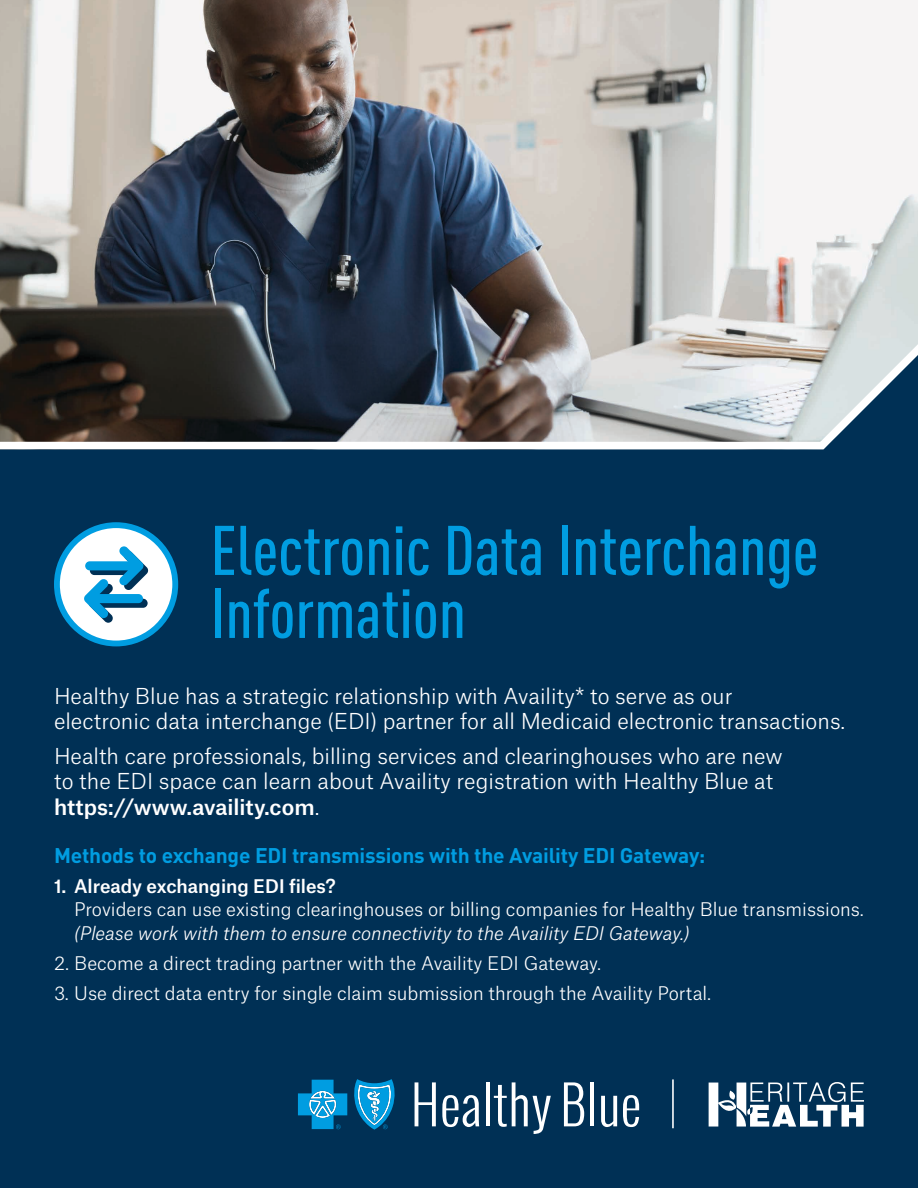
<style>
.page{position:relative;width:918px;height:1188px;background:#fff}
.page>*{position:absolute;margin:0;border:0;box-sizing:border-box;transform-origin:0 0}
.t1{font:500 condensed 69px/63px "DINOT";color:#009de1}
.t2{font:300 21px/25.5px "Atlas Grotesk";color:#fff}
.t3{font:700 21px "DINOT";letter-spacing:-.01em;color:#009de1}
.t4{font:300 18px "Atlas Grotesk";color:#fff}
.t5{font:italic 300 18px "Atlas Grotesk";color:#fff}
.t6{font:500 18px "Atlas Grotesk";color:#fff}
.s1{font-weight:500}
</style>
<div class="page">
<div style="left:0;top:333px;width:918px;height:855px;background:#003055"></div>
<div style="left:57px;top:525px;width:118px;height:119px;background:#fff;border-radius:50%"></div>
<div style="left:54px;top:522px;width:124px;height:124px;border:6px solid #009de1;border-radius:50%"></div>
<svg style="left:84px;top:546px;width:64px;height:77px"></svg>
<hr style="left:672px;top:1079px;width:2px;height:49px;background:#fff">
<svg style="left:298px;top:1080px;width:49px;height:49px"></svg>
<svg style="left:354px;top:1079px;width:41px;height:51px"></svg>
<svg style="left:415px;top:1082px;width:21px;height:44px"></svg>
<svg style="left:442px;top:1095px;width:37px;height:32px"></svg>
<hr style="left:486px;top:1082px;width:4px;height:44px;background:#fff">
<svg style="left:494px;top:1082px;width:57px;height:52px"></svg>
<svg style="left:564px;top:1082px;width:20px;height:44px"></svg>
<hr style="left:590px;top:1082px;width:4px;height:44px;background:#fff">
<svg style="left:601px;top:1096px;width:16px;height:31px"></svg>
<svg style="left:623px;top:1095px;width:16px;height:32px"></svg>
<svg style="left:709px;top:1082px;width:155px;height:45px"></svg>
<img style="left:0;top:0;width:918px;height:450px">
<h1 class="t1" style="left:211px;top:518px;width:609px">Electronic Data Interchange<br>Information</h1>
<p class="t2" style="left:54px;top:681px;width:793px">Healthy Blue has a strategic relationship with Availity* to serve as our<br>electronic data interchange (EDI) partner for all Medicaid electronic transactions.</p>
<p class="t2" style="left:54px;top:741px;width:730px">Health care professionals, billing services and clearinghouses who are new to the EDI space can learn about Availity registration with Healthy Blue at <span class="s1">https://www.availity.com</span>.</p>
<p class="t3" style="left:54px;top:842px;width:653px">Methods to exchange EDI transmissions with the Availity EDI Gateway:</p>
<p class="t6" style="left:54px;top:872px;width:283px">1. Already exchanging EDI files?</p>
<p class="t4" style="left:74px;top:895px;width:791px">Providers can use existing clearinghouses or billing companies for Healthy Blue transmissions.</p>
<p class="t5" style="left:74px;top:919px;width:617px">(Please work with them to ensure connectivity to the Availity EDI Gateway.)</p>
<p class="t4" style="left:54px;top:949px;width:549px">2. Become a direct trading partner with the Availity EDI Gateway.</p>
<p class="t4" style="left:54px;top:979px;width:659px">3. Use direct data entry for single claim submission through the Availity Portal.</p>
</div>
